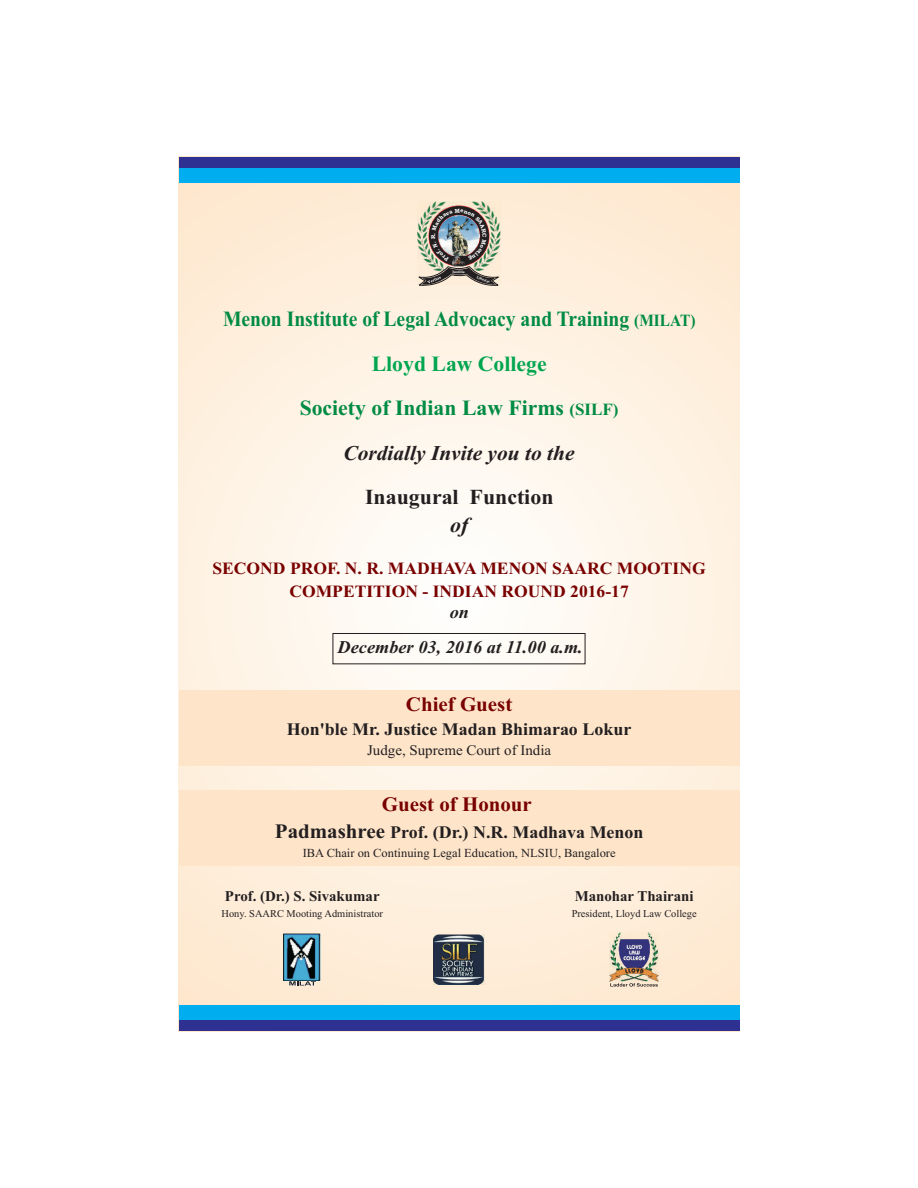
<style>
.page{position:relative;width:918px;height:1188px;background:#fff}
.page>*{position:absolute;margin:0;border:0;box-sizing:border-box;transform-origin:0 0}
.t1{font:700 21.75px/44.7px "Times New Roman";color:#008b43;text-align:center;scale:.9 1}
.t2{font:700 21.75px "Times New Roman";color:#008b43}
.t3{font:700 21.45px "Times New Roman";color:#231f20}
.t4{font:italic 700 21.45px "Times New Roman";color:#231f20}
.t5{font:italic 700 21px "Times New Roman";color:#231f20}
.t6{font:700 20.55px "Times New Roman";color:#790100}
.t7{font:italic 700 17.85px/35.4px "Times New Roman";color:#231f20;text-align:center}
.t8{font:700 17.55px "Times New Roman";color:#231f20}
.t9{font:700 17.25px/22.6px "Times New Roman";color:#790100;text-align:center}
.t10{font:700 14.85px "Times New Roman";color:#231f20}
.t11{font:14.7px "Times New Roman";color:#231f20}
.t12{font:12.3px "Times New Roman";color:#231f20}
.t13{font:10.35px "Times New Roman";color:#231f20}
.t14{font:5.7px "Bookman Old Style";color:#fff}
.t15{font:700 3.45px "Latino Pal 7 Extra Bold SH";color:#fff;scale:1.04 1}
.s1{font-size:17.1px}
.s2{color:#00a54f}
.s3{font-size:20.55px}
</style>
<div class="page">
<svg style="left:179px;top:183px;width:560px;height:822px"></svg>
<div style="left:179px;top:157px;width:560px;height:15px;background:#2e3092"></div>
<div style="left:179px;top:168px;width:560px;height:15px;background:#00aeef"></div>
<div style="left:179px;top:1016px;width:560px;height:15px;background:#2e3092"></div>
<div style="left:179px;top:1005px;width:560px;height:15px;background:#00aeef"></div>
<img style="left:417px;top:201px;width:84px;height:5px">
<div style="left:333px;top:633px;width:252px;height:31px;border:1px solid #231f20"></div>
<img style="left:284px;top:933px;width:37px;height:47px">
<svg style="left:289px;top:981px;width:27px;height:5px"></svg>
<svg style="left:610px;top:983px;width:48px;height:4px"></svg>
<img style="left:609px;top:932px;width:50px;height:49px">
<img style="left:434px;top:934px;width:50px;height:51px">
<div style="left:179px;top:690px;width:560px;height:75px;background:#fee5ca"></div>
<div style="left:179px;top:791px;width:560px;height:75px;background:#fee5ca"></div>
<img style="left:416px;top:206px;width:86px;height:80px">
<p class="t14" style="left:431px;top:239px;width:6px;rotate:-90deg">R</p>
<p class="t15" style="left:453px;top:270px;width:13px">Justitia</p>
<p class="t15" style="left:478px;top:275px;width:15px;rotate:22deg">Libe tas</p>
<p class="t1" style="left:223px;top:298px;width:526px">Menon Institute of Legal Advocacy and Training <span class="s1">(MILAT)<br></span><span class="s2">Lloyd Law College</span></p>
<p class="t2" style="left:300px;top:401px;width:320px">Society of Indian Law Firms <span class="s1">(SILF)</span></p>
<p class="t5" style="left:343px;top:440px;width:233px">Cordially Invite you to the</p>
<p class="t3" style="left:365px;top:490px;width:190px">Inaugural Function</p>
<p class="t4" style="left:450px;top:512px;width:20px">of</p>
<p class="t9" style="left:212px;top:559px;width:495px">SECOND PROF. N. R. MADHAVA MENON SAARC MOOTING<br>COMPETITION - INDIAN ROUND 2016-17</p>
<p class="t7" style="left:338px;top:594px;width:247px">on<br>December 03, 2016 at 11.00 a.m.</p>
<p class="t6" style="left:406px;top:697px;width:108px">Chief Guest</p>
<p class="t8" style="left:287px;top:723px;width:346px">Hon'ble Mr. Justice Madan Bhimarao Lokur</p>
<p class="t11" style="left:367px;top:745px;width:186px">Judge, Supreme Court of India</p>
<p class="t6" style="left:382px;top:797px;width:152px">Guest of Honour</p>
<p class="t8" style="left:275px;top:826px;width:370px"><span class="s3">Padmashree</span> Prof. (Dr.) N.R. Madhava Menon</p>
<p class="t12" style="left:303px;top:848px;width:314px">IBA Chair on Continuing Legal Education, NLSIU, Bangalore</p>
<p class="t10" style="left:225px;top:891px;width:156px">Prof. (Dr.) S. Sivakumar</p>
<p class="t13" style="left:222px;top:910px;width:163px">Hony. SAARC Mooting Administrator</p>
<p class="t10" style="left:575px;top:891px;width:121px">Manohar Thairani</p>
<p class="t13" style="left:572px;top:910px;width:127px">President, Lloyd Law College</p>
</div>
